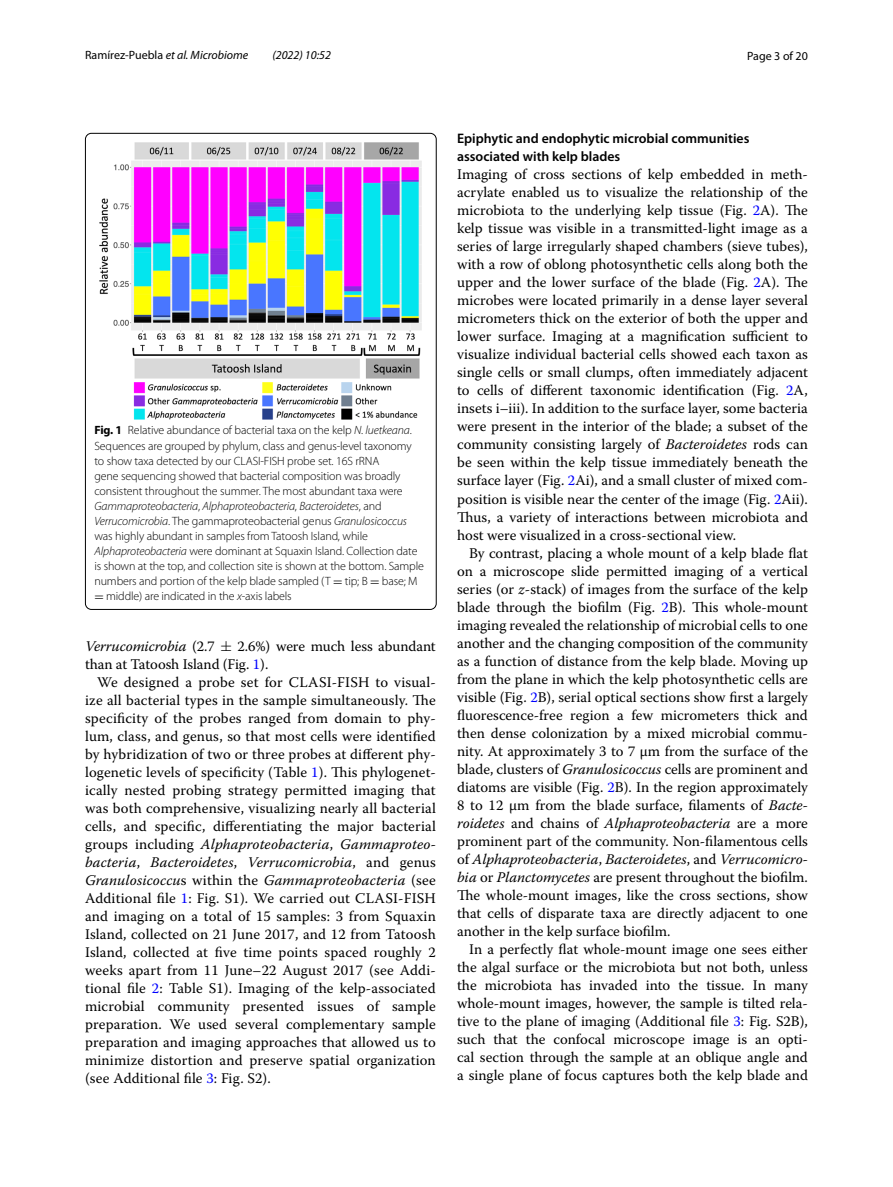
<style>
.page{position:relative;width:893px;height:1187px;background:#fff}
.page>*{position:absolute;margin:0;border:0;box-sizing:border-box;transform-origin:0 0}
.t1{font:14.7px/18px "Warnock Pro";color:#000;text-align:justify}
.t2{font:600 13.8px/18px "Myriad Pro";color:#000}
.t3{font:300 12px/15px "Myriad Pro";letter-spacing:-.01em;color:#000}
.t4{font:italic 12px "Myriad Pro";color:#000}
.t5{font:12px "Myriad Pro";color:#000}
.s1{font-style:normal}
.s2{font-weight:700}
.s3{font-style:italic}
.s4{font-family:"MTSY";font-weight:400}
.s5{font-family:"MTSY"}
.s6{color:#00f}
</style>
<div class="page">
<img style="left:100px;top:142px;width:322px;height:277px">
<p class="t4" style="left:85px;top:48px;width:165px"><span class="s1">Ramírez‑Puebla</span> et al. Microbiome</p>
<p class="t4" style="left:272px;top:48px;width:60px">(2022) 10:52</p>
<p class="t5" style="left:747px;top:48px;width:62px">Page 3 of 20</p>
<p class="t3" style="left:94px;top:423px;width:331px"><span class="s2">Fig. 1</span> Relative abundance of bacterial taxa on the kelp <span class="s3">N. luetkeana</span>.<br>Sequences are grouped by phylum, class and genus-level taxonomy to show taxa detected by our CLASI-FISH probe set. 16S rRNA<br>gene sequencing showed that bacterial composition was broadly consistent throughout the summer. The most abundant taxa were <span class="s3">Gammaproteobacteria</span>, <span class="s3">Alphaproteobacteria</span>, <span class="s3">Bacteroidetes</span>, and <span class="s3">Verrucomicrobia</span>. The gammaproteobacterial genus <span class="s3">Granulosicoccus </span>was highly abundant in samples from Tatoosh Island, while <span class="s3">Alphaproteobacteria</span> were dominant at Squaxin Island. Collection date is shown at the top, and collection site is shown at the bottom. Sample numbers and portion of the kelp blade sampled (T <span class="s4">=</span> tip; B <span class="s4">=</span> base; M <span class="s4">=</span> middle) are indicated in the <span class="s3">x</span>-axis labels</p>
<p class="t1" style="left:85px;top:636px;width:352px"><span class="s3">Verrucomicrobia</span> (2.7 <span class="s5">±</span> 2.6%) were much less abundant than at Tatoosh Island (Fig. <span class="s6">1</span>).</p>
<p class="t1" style="left:85px;top:672px;width:352px;text-indent:12px">We designed a probe set for CLASI-FISH to visual&shy;ize all bacterial types in the sample simultaneously. The specificity of the probes ranged from domain to phy&shy;lum, class, and genus, so that most cells were identified by hybridization of two or three probes at different phy&shy;logenetic levels of specificity (Table <span class="s6">1</span>). This phylogenet&shy;ically nested probing strategy permitted imaging that was both comprehensive, visualizing nearly all bacterial cells, and specific, differentiating the major bacterial groups including <span class="s3">Alphaproteobacteria</span>, <span class="s3">Gammaproteo&shy;bacteria</span>, <span class="s3">Bacteroidetes</span>, <span class="s3">Verrucomicrobia</span>, and genus <span class="s3">Granulosicoccu</span>s within the <span class="s3">Gammaproteobacteria</span> (see Additional file <span class="s6">1</span>: Fig. S1). We carried out CLASI-FISH and imaging on a total of 15 samples: 3 from Squaxin Island, collected on 21 June 2017, and 12 from Tatoosh Island, collected at five time points spaced roughly 2 weeks apart from 11 June–22 August 2017 (see Addi&shy;tional file <span class="s6">2</span>: Table S1). Imaging of the kelp-associated microbial community presented issues of sample preparation. We used several complementary sample preparation and imaging approaches that allowed us to minimize distortion and preserve spatial organization (see Additional file <span class="s6">3</span>: Fig. S2).</p>
<p class="t2" style="left:457px;top:129px;width:294px">Epiphytic and endophytic microbial communities associated with kelp blades</p>
<p class="t1" style="left:457px;top:165px;width:352px">Imaging of cross sections of kelp embedded in meth&shy;acrylate enabled us to visualize the relationship of the microbiota to the underlying kelp tissue (Fig. <span class="s6">2</span>A). The kelp tissue was visible in a transmitted-light image as a series of large irregularly shaped chambers (sieve tubes), with a row of oblong photosynthetic cells along both the upper and the lower surface of the blade (Fig. <span class="s6">2</span>A). The microbes were located primarily in a dense layer several micrometers thick on the exterior of both the upper and lower surface. Imaging at a magnification sufficient to visualize individual bacterial cells showed each taxon as single cells or small clumps, often immediately adjacent to cells of different taxonomic identification (Fig. <span class="s6">2</span>A, insets i–iii). In addition to the surface layer, some bacteria were present in the interior of the blade; a subset of the community consisting largely of <span class="s3">Bacteroidetes</span> rods can be seen within the kelp tissue immediately beneath the surface layer (Fig. <span class="s6">2</span>Ai), and a small cluster of mixed com&shy;position is visible near the center of the image (Fig. <span class="s6">2</span>Aii).<br>Thus, a variety of interactions between microbiota and host were visualized in a cross-sectional view.</p>
<p class="t1" style="left:457px;top:543px;width:352px;text-indent:12px">By contrast, placing a whole mount of a kelp blade flat on a microscope slide permitted imaging of a vertical series (or <span class="s3">z</span>-stack) of images from the surface of the kelp blade through the biofilm (Fig. <span class="s6">2</span>B). This whole-mount imaging revealed the relationship of microbial cells to one another and the changing composition of the community as a function of distance from the kelp blade. Moving up from the plane in which the kelp photosynthetic cells are visible (Fig. <span class="s6">2</span>B), serial optical sections show first a largely fluorescence-free region a few micrometers thick and then dense colonization by a mixed microbial commu&shy;nity. At approximately 3 to 7 μm from the surface of the blade, clusters of <span class="s3">Granulosicoccus</span> cells are prominent and diatoms are visible (Fig. <span class="s6">2</span>B). In the region approximately 8 to 12 μm from the blade surface, filaments of <span class="s3">Bacte&shy;roidetes</span> and chains of <span class="s3">Alphaproteobacteria</span> are a more prominent part of the community. Non-filamentous cells of <span class="s3">Alphaproteobacteria</span>, <span class="s3">Bacteroidetes</span>, and <span class="s3">Verrucomicro&shy;bia</span> or <span class="s3">Planctomycetes</span> are present throughout the biofilm.<br>The whole-mount images, like the cross sections, show that cells of disparate taxa are directly adjacent to one another in the kelp surface biofilm.</p>
<p class="t1" style="left:457px;top:939px;width:352px;text-indent:12px">In a perfectly flat whole-mount image one sees either the algal surface or the microbiota but not both, unless the microbiota has invaded into the tissue. In many whole-mount images, however, the sample is tilted rela&shy;tive to the plane of imaging (Additional file <span class="s6">3</span>: Fig. S2B), such that the confocal microscope image is an opti&shy;cal section through the sample at an oblique angle and a single plane of focus captures both the kelp blade and</p>
</div>
